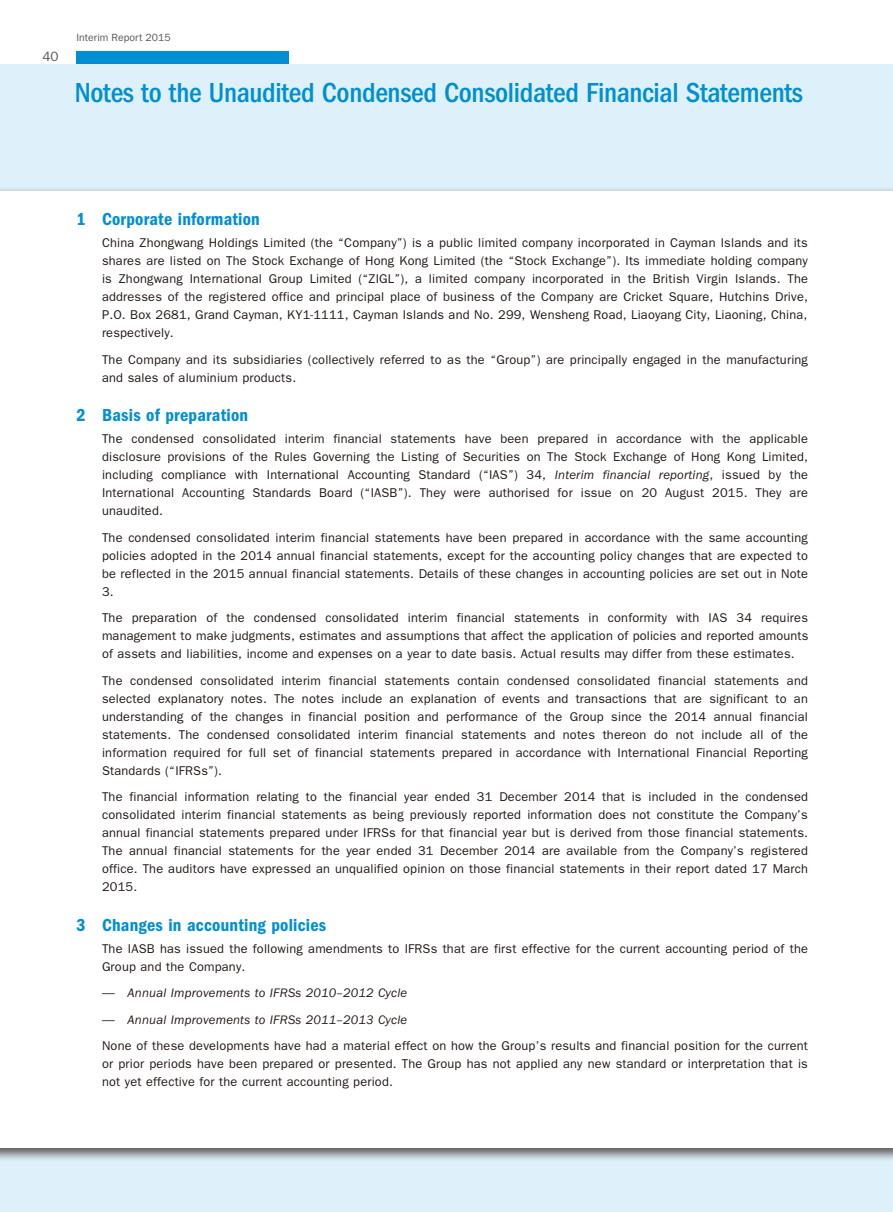
<style>
.page{position:relative;width:893px;height:1212px;background:#fff}
.page>*{position:absolute;margin:0;border:0;box-sizing:border-box;transform-origin:0 0}
.t1{font:500 condensed 28.5px "ITC Franklin Gothic Std";letter-spacing:-.01em;color:#008fd3}
.t2{font:18px "ITC Franklin Gothic Std Dm Cd";letter-spacing:.015em;color:#008fd3}
.t3{font:13.5px "ITC Franklin Gothic Std";color:#595857}
.t4{font:12.75px/18px "ITC Franklin Gothic Std";letter-spacing:.015em;color:#231916;text-align:justify}
.t5{font:italic 12.75px "ITC Franklin Gothic Std";letter-spacing:.015em;color:#231916}
.t6{font:10.5px "ITC Franklin Gothic Std";color:#595857}
.s1{font-style:italic}
.s2{font-style:normal}
</style>
<div class="page">
<div style="left:0;top:64px;width:893px;height:1148px;background:#def0fa"></div>
<div style="left:0;top:191px;width:893px;height:957px;background:#fff"></div>
<div style="left:77px;top:51px;width:212px;height:13px;background:#008fd3"></div>
<p class="t3" style="left:43px;top:48px;width:18px">40</p>
<p class="t6" style="left:77px;top:32px;width:96px">Interim Report 2015</p>
<h1 class="t1" style="left:75px;top:76px;width:730px">Notes to the Unaudited Condensed Consolidated Financial Statements</h1>
<h2 class="t2" style="left:77px;top:209px;width:185px">1 Corporate information</h2>
<p class="t4" style="left:102px;top:234px;width:707px">China Zhongwang Holdings Limited (the “Company”) is a public limited company incorporated in Cayman Islands and its shares are listed on The Stock Exchange of Hong Kong Limited (the “Stock Exchange”). Its immediate holding company is Zhongwang International Group Limited (“ZIGL”), a limited company incorporated in the British Virgin Islands. The addresses of the registered office and principal place of business of the Company are Cricket Square, Hutchins Drive, P.O. Box 2681, Grand Cayman, KY1-1111, Cayman Islands and No. 299, Wensheng Road, Liaoyang City, Liaoning, China, respectively.</p>
<p class="t4" style="left:102px;top:350px;width:707px">The Company and its subsidiaries (collectively referred to as the “Group”) are principally engaged in the manufacturing and sales of aluminium products.</p>
<h2 class="t2" style="left:77px;top:405px;width:173px">2 Basis of preparation</h2>
<p class="t4" style="left:102px;top:430px;width:707px">The condensed consolidated interim financial statements have been prepared in accordance with the applicable disclosure provisions of the Rules Governing the Listing of Securities on The Stock Exchange of Hong Kong Limited, including compliance with International Accounting Standard (“IAS”) 34, <span class="s1">Interim financial reporting</span>, issued by the International Accounting Standards Board (“IASB”). They were authorised for issue on 20 August 2015. They are unaudited.</p>
<p class="t4" style="left:102px;top:529px;width:707px">The condensed consolidated interim financial statements have been prepared in accordance with the same accounting policies adopted in the 2014 annual financial statements, except for the accounting policy changes that are expected to be reflected in the 2015 annual financial statements. Details of these changes in accounting policies are set out in Note 3.</p>
<p class="t4" style="left:102px;top:609px;width:708px">The preparation of the condensed consolidated interim financial statements in conformity with IAS 34 requires management to make judgments, estimates and assumptions that affect the application of policies and reported amounts of assets and liabilities, income and expenses on a year to date basis. Actual results may differ from these estimates.</p>
<p class="t4" style="left:102px;top:672px;width:707px">The condensed consolidated interim financial statements contain condensed consolidated financial statements and selected explanatory notes. The notes include an explanation of events and transactions that are significant to an understanding of the changes in financial position and performance of the Group since the 2014 annual financial statements. The condensed consolidated interim financial statements and notes thereon do not include all of the information required for full set of financial statements prepared in accordance with International Financial Reporting Standards (“IFRSs”).</p>
<p class="t4" style="left:102px;top:788px;width:707px">The financial information relating to the financial year ended 31 December 2014 that is included in the condensed consolidated interim financial statements as being previously reported information does not constitute the Company’s annual financial statements prepared under IFRSs for that financial year but is derived from those financial statements.<br>The annual financial statements for the year ended 31 December 2014 are available from the Company’s registered office. The auditors have expressed an unqualified opinion on those financial statements in their report dated 17 March 2015.</p>
<h2 class="t2" style="left:77px;top:914px;width:251px">3 Changes in accounting policies</h2>
<p class="t4" style="left:102px;top:940px;width:707px">The IASB has issued the following amendments to IFRSs that are first effective for the current accounting period of the<br>Group and the Company.</p>
<p class="t5" style="left:102px;top:986px;width:307px"><span class="s2">—</span> Annual Improvements to IFRSs 2010–2012 Cycle</p>
<p class="t4" style="left:102px;top:1006px;width:707px;line-height:26.5px">— <span class="s1">Annual Improvements to IFRSs 2011–2013 Cycle<br></span>None of these developments have had a material effect on how the Group’s results and financial position for the current</p>
<p class="t4" style="left:102px;top:1055px;width:707px">or prior periods have been prepared or presented. The Group has not applied any new standard or interpretation that is not yet effective for the current accounting period.</p>
</div>
